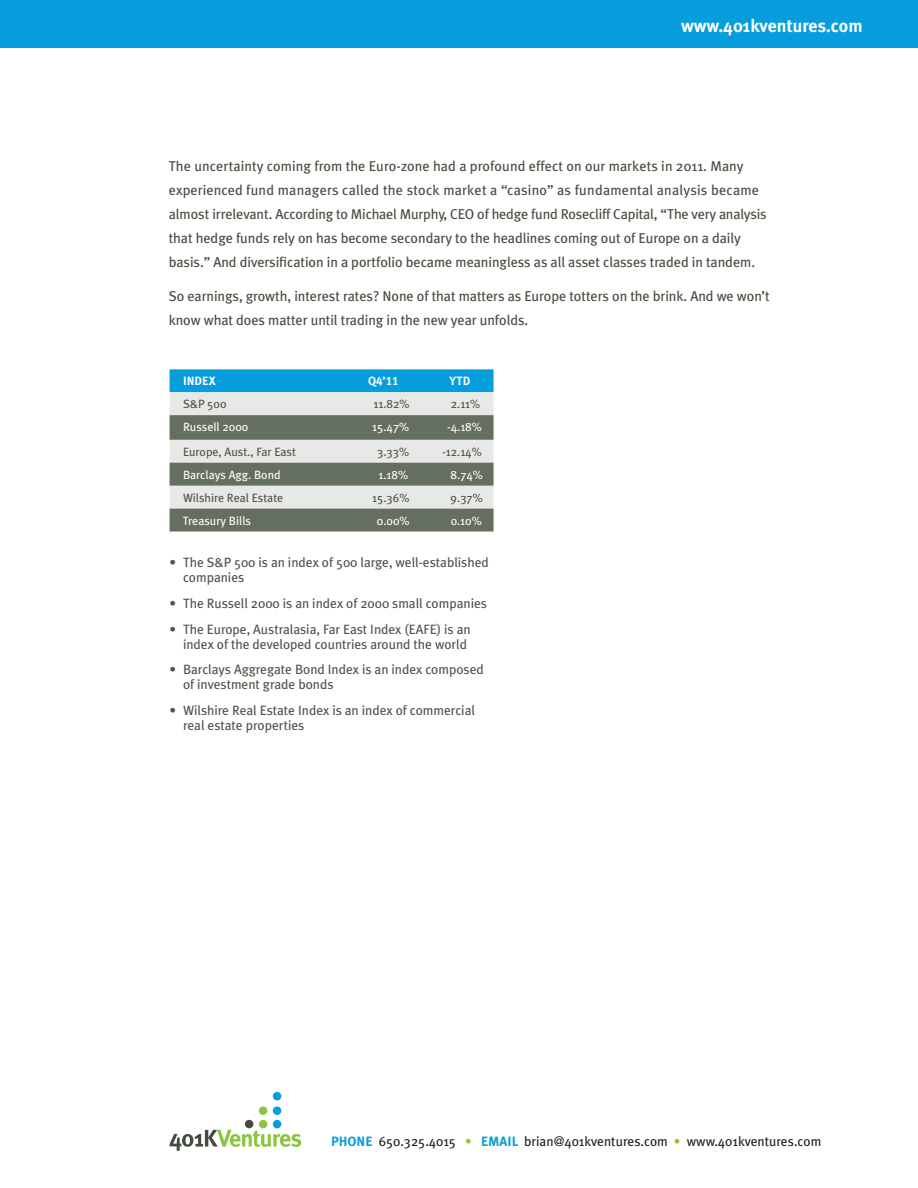
<style>
.page{position:relative;width:918px;height:1188px;background:#fff}
.page>*{position:absolute;margin:0;border:0;box-sizing:border-box;transform-origin:0 0}
.t1{font:700 18px "Meta Plus";color:#fff}
.t2{font:14.25px/24px "Meta Plus";letter-spacing:-.005em;color:#434c3d}
.t3{font:13.5px/15px "Meta Plus";letter-spacing:-.005em;color:#535249}
.t4{font:13.5px "Meta Plus";color:#231f20}
.t5{font:12px "Meta Plus";color:#535249}
.t6{font:12px "Meta Plus";color:#fff}
.t7{font:12px "Meta Plus Bold Caps";color:#fff}
.s1{font-family:"Meta Plus Bold Caps";color:#069ddc}
.s2{color:#8bc63e}
</style>
<div class="page">
<div style="left:0;top:0;width:918px;height:47px;background:#069ddc"></div>
<svg style="left:170px;top:369px;width:324px;height:163px;background:#8faaab"></svg>
<div style="left:245px;top:1120px;width:8px;height:8px;background:#434c3d;border-radius:50%"></div>
<div style="left:259px;top:1120px;width:8px;height:8px;background:#8bc63e;border-radius:50%"></div>
<div style="left:273px;top:1120px;width:8px;height:8px;background:#069ddc;border-radius:50%"></div>
<div style="left:273px;top:1092px;width:8px;height:8px;background:#069ddc;border-radius:50%"></div>
<div style="left:259px;top:1107px;width:8px;height:8px;background:#8bc63e;border-radius:50%"></div>
<div style="left:273px;top:1107px;width:8px;height:8px;background:#069ddc;border-radius:50%"></div>
<svg style="left:170px;top:1130px;width:131px;height:21px"></svg>
<p class="t1" style="left:681px;top:16px;width:183px">www.401kventures.com</p>
<p class="t2" style="left:169px;top:154px;width:599px">The uncertainty coming from the Euro-zone had a profound effect on our markets in 2011. Many experienced fund managers called the stock market a “casino” as fundamental analysis became almost irrelevant. According to Michael Murphy, CEO of hedge fund Rosecliff Capital, “The very analysis that hedge funds rely on has become secondary to the headlines coming out of Europe on a daily basis.” And diversification in a portfolio became meaningless as all asset classes traded in tandem.</p>
<p class="t2" style="left:169px;top:284px;width:603px">So earnings, growth, interest rates? None of that matters as Europe totters on the brink. And we won’t know what does matter until trading in the new year unfolds.</p>
<p class="t7" style="left:183px;top:374px;width:34px">INDEX</p>
<p class="t7" style="left:368px;top:374px;width:32px">Q4’11</p>
<p class="t7" style="left:450px;top:374px;width:22px">YTD</p>
<p class="t5" style="left:183px;top:397px;width:45px">S&amp;P 500</p>
<p class="t5" style="left:374px;top:397px;width:38px">11.82%</p>
<p class="t5" style="left:451px;top:397px;width:31px">2.11%</p>
<p class="t6" style="left:183px;top:420px;width:67px">Russell 2000</p>
<p class="t6" style="left:372px;top:420px;width:38px">15.47%</p>
<p class="t6" style="left:447px;top:420px;width:36px">-4.18%</p>
<p class="t5" style="left:183px;top:445px;width:114px">Europe, Aust., Far East</p>
<p class="t5" style="left:377px;top:445px;width:34px">3.33%</p>
<p class="t5" style="left:442px;top:445px;width:41px">-12.14%</p>
<p class="t6" style="left:183px;top:468px;width:99px">Barclays Agg. Bond</p>
<p class="t6" style="left:378px;top:468px;width:31px">1.18%</p>
<p class="t6" style="left:451px;top:468px;width:34px">8.74%</p>
<p class="t5" style="left:183px;top:491px;width:102px">Wilshire Real Estate</p>
<p class="t5" style="left:372px;top:491px;width:39px">15.36%</p>
<p class="t5" style="left:451px;top:491px;width:34px">9.37%</p>
<p class="t6" style="left:183px;top:514px;width:70px">Treasury Bills</p>
<p class="t6" style="left:377px;top:514px;width:34px">0.00%</p>
<p class="t6" style="left:451px;top:514px;width:32px">0.10%</p>
<p class="t3" style="left:183px;top:555px;width:307px;text-indent:-14px">• The S&amp;P 500 is an index of 500 large, well-established companies</p>
<p class="t3" style="left:170px;top:596px;width:319px">• The Russell 2000 is an index of 2000 small companies</p>
<p class="t3" style="left:170px;top:621px;width:303px;text-align:right">• The Europe, Australasia, Far East Index (EAFE) is an index of the developed countries around the world</p>
<p class="t3" style="left:183px;top:662px;width:302px;text-indent:-14px">• Barclays Aggregate Bond Index is an index composed of investment grade bonds</p>
<p class="t3" style="left:183px;top:703px;width:293px;text-indent:-14px">• Wilshire Real Estate Index is an index of commercial real estate properties</p>
<p class="t4" style="left:331px;top:1133px;width:492px"><span class="s1">PHONE</span> 650.325.4015 <span class="s2">•</span> <span class="s1">EMAIL</span> brian@401kventures.com <span class="s2">•</span> www.401kventures.com</p>
</div>
